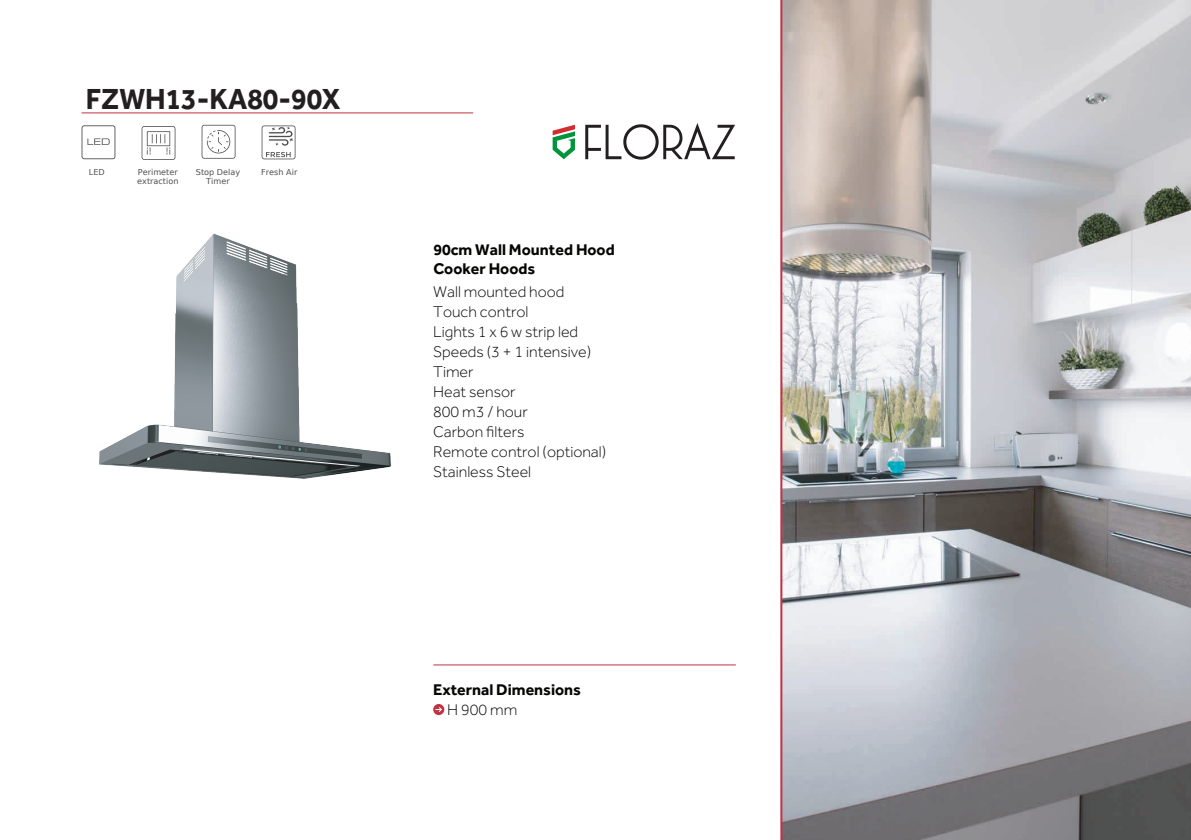
<style>
.page{position:relative;width:1191px;height:840px;background:#fff}
.page>*{position:absolute;margin:0;border:0;box-sizing:border-box;transform-origin:0 0}
.t1{font:700 30px "Effra";color:#231f20;scale:.95 1}
.t2{font:300 16px/20px "Effra";color:#050504}
.t3{font:700 16px/19.2px "Effra";color:#050504}
.t4{font:8.2px/9.8px "DejaVu Sans";color:#515251}
</style>
<div class="page">
<hr style="left:433px;top:664px;width:303px;height:1px;background:#c03244">
<hr style="left:82px;top:112px;width:391px;height:1px;background:#c03244">
<svg style="left:433px;top:703px;width:11px;height:11px"></svg>
<svg style="left:435px;top:705px;width:8px;height:7px"></svg>
<svg style="left:780px;top:0;width:411px;height:839px;background:#b5b4b6"></svg>
<svg style="left:552px;top:125px;width:23px;height:34px"></svg>
<svg style="left:585px;top:123px;width:150px;height:36px"></svg>
<svg style="left:82px;top:125px;width:33px;height:34px"></svg>
<svg style="left:142px;top:126px;width:33px;height:34px"></svg>
<svg style="left:202px;top:125px;width:33px;height:34px"></svg>
<svg style="left:262px;top:125px;width:33px;height:34px"></svg>
<img style="left:99px;top:233px;width:292px;height:246px">
<h1 class="t1" style="left:86px;top:80px;width:269px">FZWH13-KA80-90X</h1>
<p class="t4" style="left:89px;top:167px;width:17px">LED</p>
<p class="t4" style="left:137px;top:167px;width:43px">Perimeter extraction</p>
<p class="t4" style="left:196px;top:167px;width:46px;text-align:center">Stop Delay<br>Timer</p>
<p class="t4" style="left:261px;top:167px;width:38px">Fresh Air</p>
<p class="t3" style="left:433px;top:239px;width:183px">90cm Wall Mounted Hood<br>Cooker Hoods</p>
<p class="t2" style="left:433px;top:281px;width:174px">Wall mounted hood<br>Touch control<br>Lights 1 x 6 w strip led<br>Speeds (3 + 1 intensive)<br>Timer<br>Heat sensor<br>800 m3 / hour<br>Carbon filters<br>Remote control (optional)<br>Stainless Steel</p>
<p class="t3" style="left:433px;top:679px;width:149px">External Dimensions</p>
<p class="t2" style="left:447px;top:699px;width:72px">H 900 mm</p>
</div>
